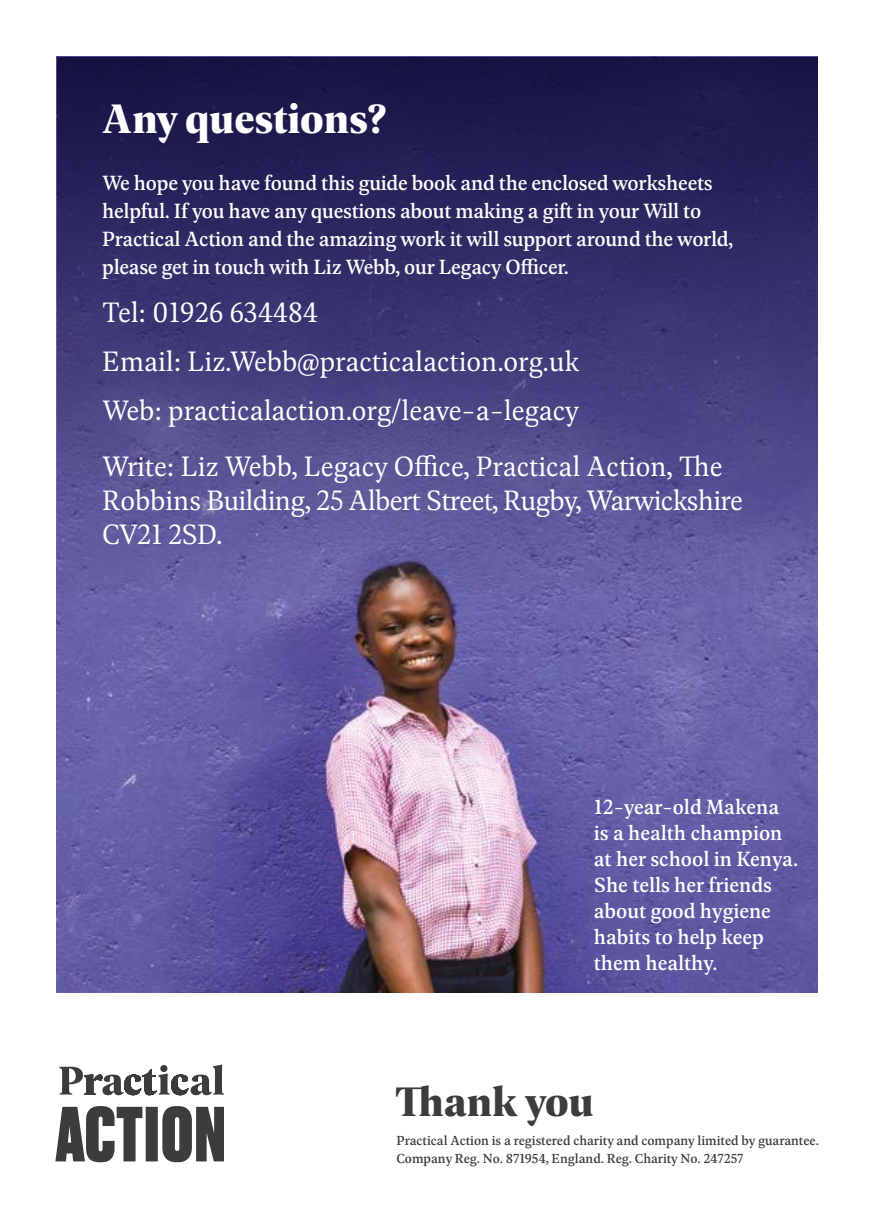
<style>
.page{position:relative;width:874px;height:1219px;background:#fff}
.page>*{position:absolute;margin:0;border:0;box-sizing:border-box;transform-origin:0 0}
.t1{font:700 44px "Geller Headline";color:#fff}
.t2{font:700 44px "Geller Headline";color:#3c3c3b}
.t3{font:300 30px/34px "Geller Text";letter-spacing:-.02em;color:#fff}
.t4{font:300 30px/48.6px "Geller Text";color:#fff}
.t5{font:22px/26px "Geller Text";letter-spacing:-.01em;color:#fff}
.t6{font:14px/18px "Geller Text";color:#3c3c3b}
</style>
<div class="page">
<img style="left:57px;top:592px;width:759px;height:400px">
<div style="left:57px;top:57px;width:759px;height:535px;background:linear-gradient(to bottom,#120e41,#6a63a8)"></div>
<svg style="left:55px;top:1064px;width:168px;height:98px"></svg>
<h1 class="t1" style="left:102px;top:87px;width:285px">Any questions?</h1>
<p class="t5" style="left:102px;top:168px;width:632px;line-height:28px">We hope you have found this guide book and the enclosed worksheets helpful. If you have any questions about making a gift in your Will to Practical Action and the amazing work it will support around the world, please get in touch with Liz Webb, our Legacy Officer.</p>
<h2 class="t4" style="left:102px;top:287px;width:478px">Tel: 01926 634484<br>Email: Liz.Webb@practicalaction.org.uk<br>Web: practicalaction.org/leave-a-legacy</h2>
<h2 class="t3" style="left:102px;top:449px;width:642px">Write: Liz Webb, Legacy Office, Practical Action, The<br>Robbins Building, 25 Albert Street, Rugby, Warwickshire<br>CV21 2SD.</h2>
<p class="t5" style="left:593px;top:793px;width:205px">12-year-old Makena is a health champion at her school in Kenya.<br>She tells her friends about good hygiene habits to help keep them healthy.</p>
<h1 class="t2" style="left:395px;top:1071px;width:200px">Thank you</h1>
<p class="t6" style="left:396px;top:1130px;width:423px">Practical Action is a registered charity and company limited by guarantee.<br>Company Reg. No. 871954, England. Reg. Charity No. 247257</p>
</div>
